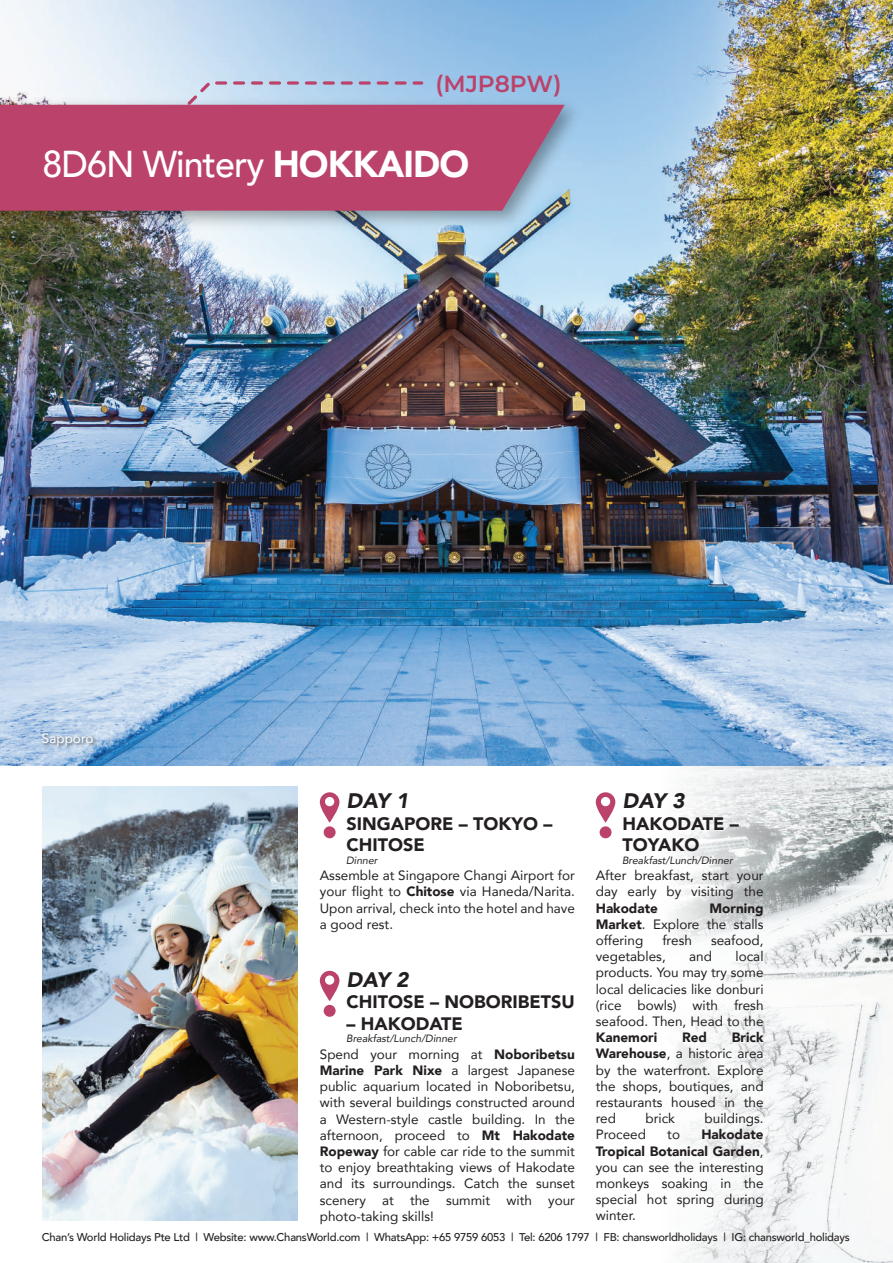
<style>
.page{position:relative;width:893px;height:1263px;background:#fff}
.page>*{position:absolute;margin:0;border:0;box-sizing:border-box;transform-origin:0 0}
.t1{font:500 37.35px "Avenir";letter-spacing:-.025em;color:#fff;scale:.96 1}
.t2{font:600 23.25px "Montserrat";color:#bb436b}
.t3{font:italic 900 21px "Avenir";letter-spacing:-.035em;color:#231f20}
.t4{font:900 18px/21.6px "Avenir";color:#231f20}
.t5{font:13.5px/16.2px "Avenir";color:#231f20;text-align:justify}
.t6{font:900 13.5px "Avenir";color:#231f20}
.t7{font:13.5px "Avenir";color:#fff}
.t8{font:500 11.25px "Avenir";letter-spacing:-.02em;color:#231f20}
.t9{font:italic 10.5px "Avenir";color:#231f20}
.s1{font-weight:900}
</style>
<div class="page">
<svg style="left:550px;top:765px;width:343px;height:498px"></svg>
<svg style="left:673px;top:765px;width:220px;height:98px"></svg>
<img style="left:0;top:0;width:893px;height:765px">
<img style="left:0;top:91px;width:591px;height:146px">
<div style="left:0;top:105px;width:565px;height:106px;background:#bb436b"></div>
<svg style="left:172px;top:80px;width:253px;height:41px;background:#ba94b3"></svg>
<div style="left:324px;top:826px;width:12px;height:12px;background:#bb436b;border-radius:50%"></div>
<svg style="left:320px;top:792px;width:19px;height:31px"></svg>
<div style="left:324px;top:1005px;width:12px;height:12px;background:#bb436b;border-radius:50%"></div>
<svg style="left:320px;top:971px;width:19px;height:30px"></svg>
<div style="left:600px;top:826px;width:11px;height:12px;background:#bb436b;border-radius:50%"></div>
<svg style="left:596px;top:792px;width:19px;height:31px"></svg>
<img style="left:39px;top:729px;width:60px;height:25px">
<img style="left:43px;top:787px;width:255px;height:433px">
<h2 class="t2" style="left:435px;top:67px;width:128px">(MJP8PW)</h2>
<h1 class="t1" style="left:42px;top:131px;width:446px">8D6N Wintery <span class="s1">HOKKAIDO</span></h1>
<p class="t7" style="left:42px;top:727px;width:53px">Sapporo</p>
<h3 class="t3" style="left:346px;top:783px;width:64px">DAY 1</h3>
<h3 class="t4" style="left:346px;top:812px;width:207px">SINGAPORE – TOKYO –<br>CHITOSE</h3>
<p class="t9" style="left:346px;top:854px;width:33px">Dinner</p>
<p class="t5" style="left:320px;top:867px;width:257px">Assemble at Singapore Changi Airport for your flight to <span class="s1">Chitose</span> via Haneda/Narita.<br>Upon arrival, check into the hotel and have a good rest.</p>
<h3 class="t3" style="left:346px;top:962px;width:64px">DAY 2</h3>
<h3 class="t4" style="left:346px;top:991px;width:230px">CHITOSE – NOBORIBETSU</h3>
<h3 class="t4" style="left:346px;top:1012px;width:118px">– HAKODATE</h3>
<p class="t9" style="left:346px;top:1032px;width:112px">Breakfast/Lunch/Dinner</p>
<p class="t5" style="left:320px;top:1045px;width:257px">Spend your morning at <span class="s1">Noboribetsu Marine Park Nixe</span> a largest Japanese public aquarium located in Noboribetsu, with several buildings constructed around a Western-style castle building. In the afternoon, proceed to <span class="s1">Mt Hakodate Ropeway</span> for cable car ride to the summit to enjoy breathtaking views of Hakodate and its surroundings. Catch the sunset scenery at the summit with your photo-taking skills!</p>
<h3 class="t3" style="left:622px;top:783px;width:64px">DAY 3</h3>
<h3 class="t4" style="left:622px;top:812px;width:118px">HAKODATE –<br>TOYAKO</h3>
<p class="t9" style="left:622px;top:854px;width:112px">Breakfast/Lunch/Dinner</p>
<p class="t5" style="left:596px;top:867px;width:169px">After breakfast, start your day early by visiting the</p>
<p class="t6" style="left:596px;top:896px;width:64px">Hakodate</p>
<p class="t5" style="left:596px;top:899px;width:169px;text-indent:114px"><span class="s1">Morning Market</span>. Explore the stalls offering</p>
<p class="t5" style="left:662px;top:932px;width:31px">fresh</p>
<p class="t5" style="left:711px;top:932px;width:54px">seafood,</p>
<p class="t5" style="left:596px;top:948px;width:72px">vegetables,</p>
<p class="t5" style="left:689px;top:948px;width:24px">and</p>
<p class="t5" style="left:596px;top:948px;width:169px;text-indent:140px">local products. You may try some local delicacies like donburi (rice bowls) with fresh seafood. Then, Head to the</p>
<p class="t6" style="left:596px;top:1026px;width:63px">Kanemori</p>
<p class="t6" style="left:682px;top:1026px;width:27px">Red</p>
<p class="t5" style="left:596px;top:1029px;width:169px;text-indent:136px"><span class="s1">Brick Warehouse</span>, a historic area by the waterfront. Explore the shops, boutiques, and restaurants housed in the red</p>
<p class="t5" style="left:646px;top:1110px;width:31px">brick</p>
<p class="t5" style="left:705px;top:1110px;width:60px">buildings.</p>
<p class="t5" style="left:596px;top:1126px;width:169px;text-indent:106px"><span class="s1">Hakodate Tropical Botanical Garden</span>, you can see the interesting monkeys soaking in the special hot spring during winter.</p>
<p class="t5" style="left:596px;top:1126px;width:52px">Proceed</p>
<p class="t5" style="left:667px;top:1126px;width:14px">to</p>
<p class="t8" style="left:42px;top:1228px;width:810px">Chan’s World Holidays Pte Ltd | Website: www.ChansWorld.com | WhatsApp: +65 9759 6053 | Tel: 6206 1797 | FB: chansworldholidays | IG: chansworld_holidays</p>
</div>
